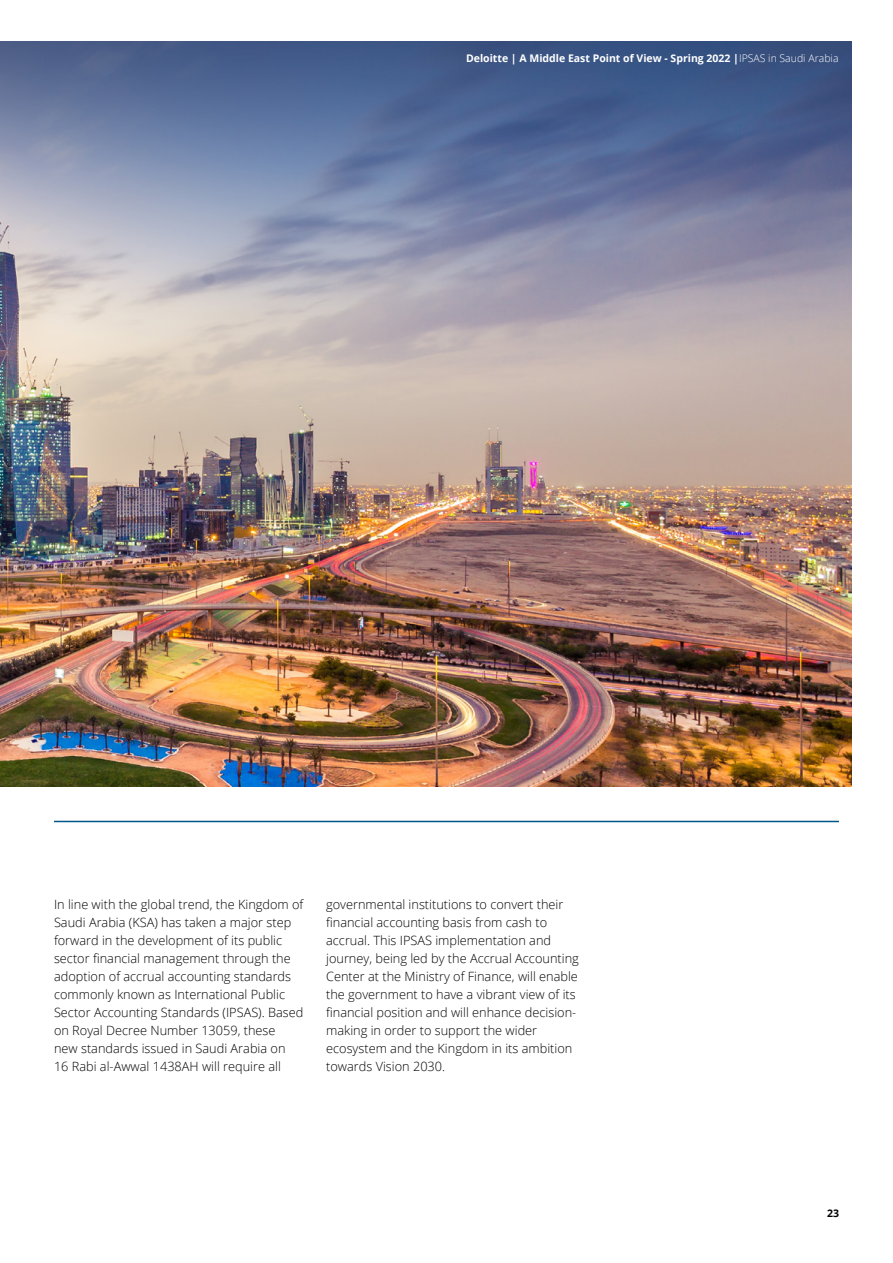
<style>
.page{position:relative;width:893px;height:1263px;background:#fff}
.page>*{position:absolute;margin:0;border:0;box-sizing:border-box;transform-origin:0 0}
.t1{font:300 12.75px/18px "Open Sans";color:#000}
.t2{font:700 10.5px "Open Sans";color:#fff}
.t3{font:700 10.5px "Open Sans";color:#000}
.s1{font-weight:300}
</style>
<div class="page">
<img style="left:0;top:42px;width:852px;height:745px">
<hr style="left:54px;top:821px;width:785px;height:1px;background:#005688">
<p class="t2" style="left:466px;top:51px;width:374px">Deloitte | A Middle East Point of View - Spring 2022 |<span class="s1">IPSAS in Saudi Arabia</span></p>
<p class="t1" style="left:54px;top:895px;width:251px">In line with the global trend, the Kingdom of Saudi Arabia (KSA) has taken a major step forward in the development of its public sector financial management through the adoption of accrual accounting standards commonly known as International Public Sector Accounting Standards (IPSAS). Based on Royal Decree Number 13059, these<br>new standards issued in Saudi Arabia on<br>16 Rabi al-Awwal 1438AH will require all</p>
<p class="t1" style="left:326px;top:895px;width:254px">governmental institutions to convert their financial accounting basis from cash to accrual. This IPSAS implementation and journey, being led by the Accrual Accounting Center at the Ministry of Finance, will enable the government to have a vibrant view of its financial position and will enhance decision&shy;making in order to support the wider ecosystem and the Kingdom in its ambition towards Vision 2030.</p>
<p class="t3" style="left:827px;top:1206px;width:13px">23</p>
</div>
